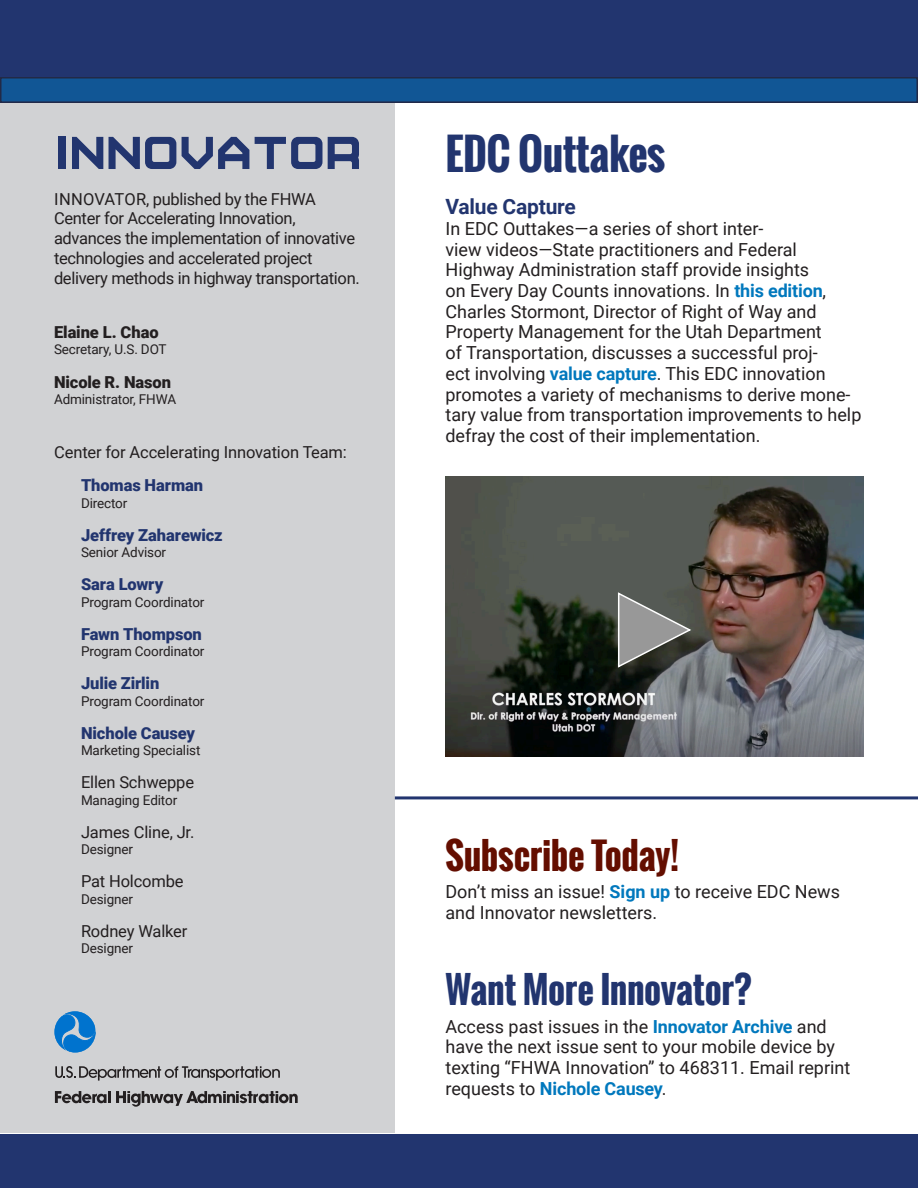
<style>
.page{position:relative;width:918px;height:1188px;background:#fff}
.page>*{position:absolute;margin:0;border:0;box-sizing:border-box;transform-origin:0 0}
.t1{font:66.6px "Cals Caps";letter-spacing:-.005em;color:#22356f}
.t2{font:700 42px "Oswald";letter-spacing:-.01em;color:#22356f}
.t3{font:700 36px "Oswald";letter-spacing:-.015em;color:#22356f}
.t4{font:700 36px "Oswald";letter-spacing:-.01em;color:#640e00}
.t5{font:700 21px "Roboto";letter-spacing:-.01em;color:#22356f}
.t6{font:18px/20.7px "Roboto";color:#231f20}
.t7{font:16.5px/19.8px "Roboto";letter-spacing:-.02em;color:#231f20}
.t8{font:900 16.5px "Roboto";letter-spacing:-.005em;color:#22356f}
.t9{font:900 16.5px "Roboto";letter-spacing:-.005em;color:#231f20}
.t10{font:13.5px "Roboto";letter-spacing:-.01em;color:#231f20}
.s1{font-weight:700;color:#0078bd}
</style>
<div class="page">
<div style="left:0;top:102px;width:395px;height:1031px;background:#d1d2d4"></div>
<div style="left:0;top:0;width:918px;height:102px;background:#22356f"></div>
<div style="left:0;top:1134px;width:918px;height:54px;background:#22356f"></div>
<div style="left:1px;top:78px;width:916px;height:24px;background:#115695"></div>
<div style="left:0;top:77px;width:918px;height:26px;border:2px solid #231f20"></div>
<svg style="left:55px;top:1066px;width:225px;height:15px"></svg>
<svg style="left:55px;top:1091px;width:243px;height:16px"></svg>
<svg style="left:54px;top:1011px;width:42px;height:42px"></svg>
<hr style="left:395px;top:796px;width:523px;height:3px;background:#22356f">
<img style="left:446px;top:476px;width:418px;height:281px">
<svg style="left:617px;top:591px;width:75px;height:78px;background:#737571"></svg>
<p class="t1" style="left:54px;top:118px;width:309px">Innovator</p>
<p class="t7" style="left:54px;top:188px;width:307px">INNOVATOR, published by the FHWA Center for Accelerating Innovation, advances the implementation of innovative technologies and accelerated project delivery methods in highway transportation.</p>
<p class="t9" style="left:54px;top:321px;width:106px">Elaine L. Chao</p>
<p class="t10" style="left:54px;top:340px;width:114px">Secretary, U.S. DOT</p>
<p class="t9" style="left:54px;top:370px;width:119px">Nicole R. Nason</p>
<p class="t10" style="left:54px;top:390px;width:124px">Administrator, FHWA</p>
<p class="t7" style="left:54px;top:442px;width:294px">Center for Accelerating Innovation Team:</p>
<p class="t8" style="left:81px;top:474px;width:124px">Thomas Harman</p>
<p class="t10" style="left:81px;top:493px;width:48px">Director</p>
<p class="t8" style="left:81px;top:524px;width:143px">Jeffrey Zaharewicz</p>
<p class="t10" style="left:81px;top:543px;width:87px">Senior Advisor</p>
<p class="t8" style="left:81px;top:573px;width:84px">Sara Lowry</p>
<p class="t10" style="left:81px;top:592px;width:125px">Program Coordinator</p>
<p class="t8" style="left:81px;top:623px;width:122px">Fawn Thompson</p>
<p class="t10" style="left:81px;top:642px;width:125px">Program Coordinator</p>
<p class="t8" style="left:81px;top:672px;width:80px">Julie Zirlin</p>
<p class="t10" style="left:81px;top:691px;width:125px">Program Coordinator</p>
<p class="t8" style="left:81px;top:722px;width:116px">Nichole Causey</p>
<p class="t10" style="left:81px;top:741px;width:121px">Marketing Specialist</p>
<p class="t7" style="left:81px;top:772px;width:115px">Ellen Schweppe</p>
<p class="t10" style="left:81px;top:790px;width:98px">Managing Editor</p>
<p class="t7" style="left:81px;top:822px;width:115px">James Cline, Jr.</p>
<p class="t10" style="left:81px;top:840px;width:54px">Designer</p>
<p class="t7" style="left:81px;top:871px;width:104px">Pat Holcombe</p>
<p class="t10" style="left:81px;top:889px;width:54px">Designer</p>
<p class="t7" style="left:81px;top:921px;width:108px">Rodney Walker</p>
<p class="t10" style="left:81px;top:939px;width:54px">Designer</p>
<h2 class="t2" style="left:446px;top:122px;width:221px">EDC Outtakes</h2>
<p class="t5" style="left:446px;top:192px;width:132px">Value Capture</p>
<p class="t6" style="left:446px;top:218px;width:417px">In EDC Outtakes—a series of short inter-<br>view videos—State practitioners and Federal Highway Administration staff provide insights<br>on Every Day Counts innovations. In <span class="s1">this edition</span>, Charles Stormont, Director of Right of Way and Property Management for the Utah Department<br>of Transportation, discusses a successful proj-<br>ect involving <span class="s1">value capture</span>. This EDC innovation promotes a variety of mechanisms to derive mone&shy;tary value from transportation improvements to help defray the cost of their implementation.</p>
<h3 class="t4" style="left:446px;top:829px;width:235px">Subscribe Today!</h3>
<p class="t6" style="left:446px;top:881px;width:396px">Don’t miss an issue! <span class="s1">Sign up</span> to receive EDC News and Innovator newsletters.</p>
<h3 class="t3" style="left:446px;top:963px;width:308px">Want More Innovator?</h3>
<p class="t6" style="left:446px;top:1015px;width:406px">Access past issues in the <span class="s1">Innovator Archive</span> and have the next issue sent to your mobile device by texting “FHWA Innovation” to 468311. Email reprint requests to <span class="s1">Nichole Causey</span>.</p>
</div>
